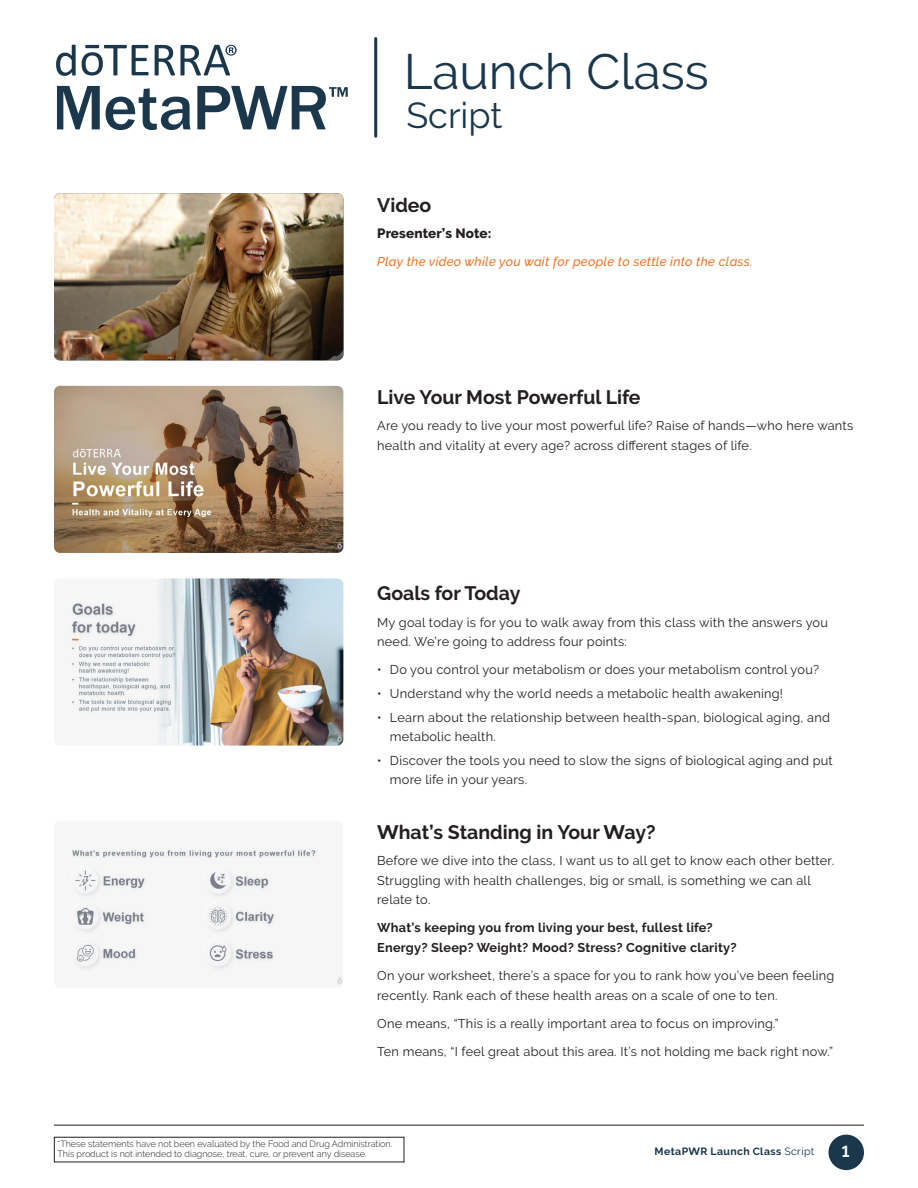
<style>
.page{position:relative;width:918px;height:1188px;background:#fff}
.page>*{position:absolute;margin:0;border:0;box-sizing:border-box;transform-origin:0 0}
.t1{font:49.5px "Raleway";color:#1a374b}
.t2{font:36px "Raleway";color:#1a374b}
.t3{font:700 19.5px "Raleway";color:#231f20}
.t4{font:700 15.75px "Raleway";color:#fff}
.t5{font:800 13.5px "Raleway";letter-spacing:.005em;color:#231f20}
.t6{font:12.75px/19.5px "Raleway";letter-spacing:.02em;color:#231f20}
.t7{font:700 12.75px/19.5px "Raleway";letter-spacing:.02em;color:#231f20}
.t8{font:italic 500 12.75px "Raleway";letter-spacing:.02em;color:#ec7527}
.t9{font:700 10.5px "Raleway";letter-spacing:.04em;color:#1a374b}
.t10{font:300 9px/9.8px "Raleway";color:#231f20}
.s1{font-weight:400}
</style>
<div class="page">
<img style="left:54px;top:193px;width:289px;height:167px">
<img style="left:54px;top:386px;width:289px;height:167px">
<img style="left:69px;top:578px;width:274px;height:168px">
<img style="left:69px;top:848px;width:274px;height:138px">
<hr style="left:54px;top:1125px;width:810px;height:1px;background:#231f20">
<div style="left:829px;top:1135px;width:35px;height:35px;background:#1a374b;border-radius:50%"></div>
<svg style="left:82px;top:45px;width:67px;height:31px"></svg>
<svg style="left:56px;top:45px;width:20px;height:31px"></svg>
<svg style="left:155px;top:45px;width:82px;height:31px"></svg>
<svg style="left:57px;top:86px;width:43px;height:43px"></svg>
<svg style="left:106px;top:88px;width:85px;height:42px"></svg>
<svg style="left:197px;top:86px;width:151px;height:43px"></svg>
<hr style="left:374px;top:39px;width:3px;height:97px;background:#1a374b">
<h1 class="t1" style="left:404px;top:43px;width:307px">Launch Class</h1>
<h2 class="t2" style="left:406px;top:95px;width:98px">Script</h2>
<h3 class="t3" style="left:377px;top:194px;width:56px">Video</h3>
<p class="t5" style="left:377px;top:225px;width:116px">Presenter’s Note:</p>
<p class="t8" style="left:377px;top:254px;width:377px">Play the video while you wait for people to settle into the class.</p>
<h3 class="t3" style="left:377px;top:386px;width:265px">Live Your Most Powerful Life</h3>
<p class="t6" style="left:377px;top:416px;width:478px">Are you ready to live your most powerful life? Raise of hands—who here wants health and vitality at every age? across different stages of life.</p>
<h3 class="t3" style="left:377px;top:582px;width:145px">Goals for Today</h3>
<p class="t6" style="left:377px;top:612px;width:452px">My goal today is for you to walk away from this class with the answers you need. We’re going to address four points:</p>
<p class="t6" style="left:377px;top:660px;width:444px">• Do you control your metabolism or does your metabolism control you?</p>
<p class="t6" style="left:377px;top:684px;width:407px">• Understand why the world needs a metabolic health awakening!</p>
<p class="t6" style="left:390px;top:707px;width:442px;text-indent:-13px">• Learn about the relationship between health-span, biological aging, and metabolic health.</p>
<p class="t6" style="left:390px;top:751px;width:444px;text-indent:-13px">• Discover the tools you need to slow the signs of biological aging and put more life in your years.</p>
<h3 class="t3" style="left:377px;top:821px;width:280px">What’s Standing in Your Way?</h3>
<p class="t6" style="left:377px;top:851px;width:458px">Before we dive into the class, I want us to all get to know each other better.<br>Struggling with health challenges, big or small, is something we can all relate to.</p>
<p class="t7" style="left:377px;top:918px;width:361px">What’s keeping you from living your best, fullest life?<br>Energy? Sleep? Weight? Mood? Stress? Cognitive clarity?</p>
<p class="t6" style="left:377px;top:966px;width:459px">On your worksheet, there’s a space for you to rank how you’ve been feeling recently. Rank each of these health areas on a scale of one to ten.</p>
<p class="t6" style="left:377px;top:1013px;width:403px">One means, “This is a really important area to focus on improving.”</p>
<p class="t6" style="left:377px;top:1042px;width:457px">Ten means, “I feel great about this area. It’s not holding me back right now.”</p>
<p class="t10" style="left:58px;top:1139px;width:336px">*These statements have not been evaluated by the Food and Drug Administration.<br>This product is not intended to diagnose, treat, cure, or prevent any disease.</p>
<p class="t9" style="left:655px;top:1145px;width:161px">MetaPWR Launch Class <span class="s1">Script</span></p>
<p class="t4" style="left:842px;top:1143px;width:9px">1</p>
</div>
